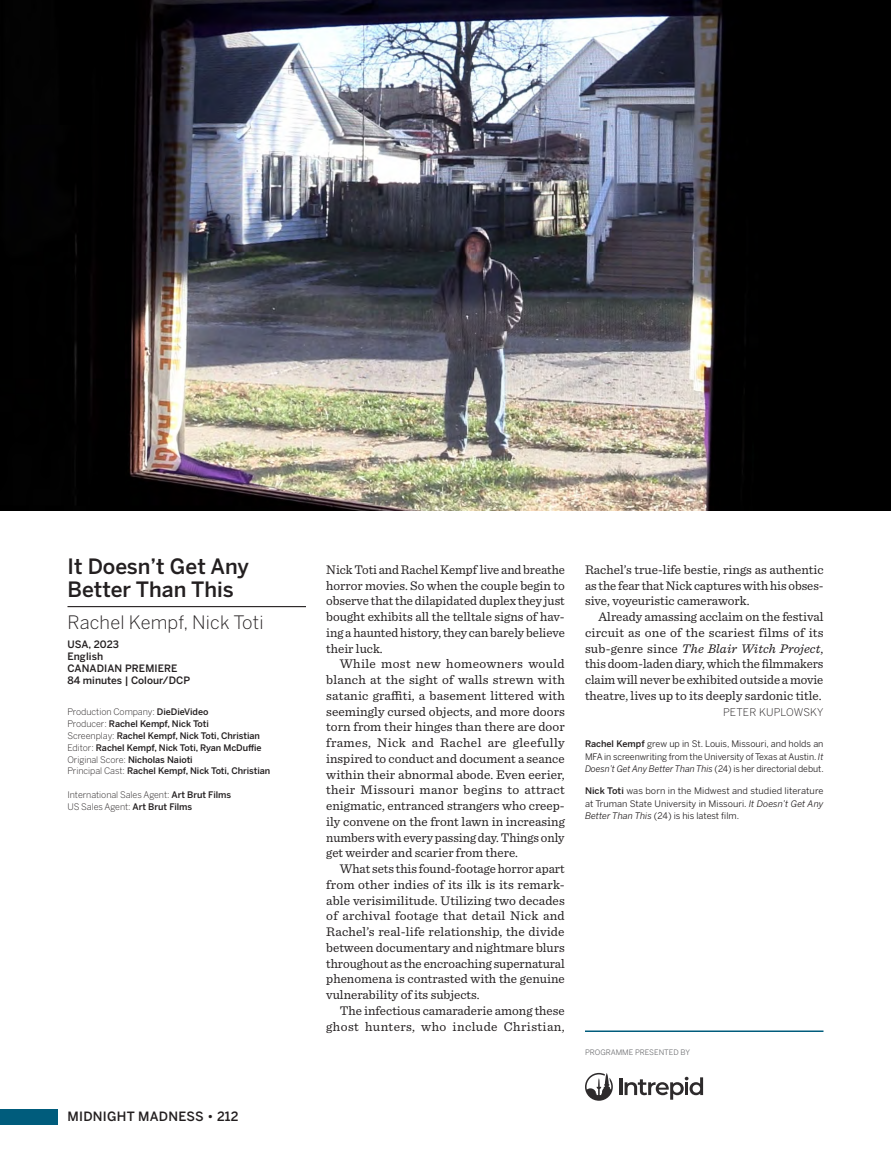
<style>
.page{position:relative;width:891px;height:1161px;background:#fff}
.page>*{position:absolute;margin:0;border:0;box-sizing:border-box;transform-origin:0 0}
.film_title{font:500 21px/23.7px "Benton Sans";color:#231f20}
.director{font:300 18.3px "Benton Sans";letter-spacing:.01em;color:#231f20}
.film_note_-_indent_new{font:13.2px/15.8px "Sentinel";color:#231f20;text-align:justify}
.film_note_-_no_indent_new{font:13.2px/15.8px "Sentinel";letter-spacing:-.005em;color:#231f20;text-align:justify}
.programme_name{font:500 12.75px "Benton Sans";letter-spacing:.02em;color:#231f20}
.author_programmer{font:300 10.5px "Benton Sans";letter-spacing:.02em;color:#231f20}
.language{font:500 10.2px "Benton Sans";letter-spacing:.01em;color:#231f20}
.time___format{font:500 10.2px "Benton Sans";color:#231f20}
.country___year{font:500 10.2px "Benton Sans";color:#231f20}
.director_bio{font:9px/12.6px "Benton Sans";letter-spacing:-.005em;color:#231f20;text-align:justify}
.distro{font:500 9px "Benton Sans";letter-spacing:-.005em;color:#231f20}
.distro-2{font:300 9px "Benton Sans";letter-spacing:-.005em;color:#231f20}
.sponsored_by{font:7.5px "Benton Sans";color:#6c6d70}
.s1{font-weight:500}
.s2{font-weight:300}
.s3{font-style:italic}
</style>
<div class="page">
<hr style="left:585px;top:1031px;width:239px;height:1px;background:#005c7c">
<hr style="left:619px;top:1078px;width:3px;height:17px;background:#2e2b2c">
<svg style="left:625px;top:1077px;width:78px;height:23px"></svg>
<svg style="left:585px;top:1073px;width:28px;height:28px"></svg>
<div style="left:0;top:1109px;width:57px;height:16px;background:#005c7c"></div>
<img style="left:0;top:0;width:891px;height:511px">
<hr style="left:68px;top:606px;width:238px;height:1px;background:#231f20">
<h1 class="film_title" style="left:68px;top:554px;width:183px">It Doesn’t Get Any<br>Better Than This</h1>
<h2 class="director" style="left:68px;top:611px;width:198px">Rachel Kempf, Nick Toti</h2>
<p class="country___year" style="left:68px;top:639px;width:53px">USA, 2023</p>
<p class="language" style="left:68px;top:651px;width:37px">English</p>
<p class="language" style="left:68px;top:662px;width:111px">CANADIAN PREMIERE</p>
<p class="time___format" style="left:68px;top:674px;width:124px">84 minutes | Colour/DCP</p>
<p class="distro-2" style="left:68px;top:707px;width:142px">Production Company: <span class="s1">DieDieVideo</span></p>
<p class="distro" style="left:68px;top:719px;width:143px"><span class="s2">Producer:</span> Rachel Kempf, Nick Toti</p>
<p class="distro" style="left:68px;top:730px;width:194px"><span class="s2">Screenplay:</span> Rachel Kempf, Nick Toti, Christian</p>
<p class="distro" style="left:68px;top:742px;width:195px"><span class="s2">Editor:</span> Rachel Kempf, Nick Toti, Ryan McDuffie</p>
<p class="distro-2" style="left:68px;top:754px;width:127px">Original Score: <span class="s1">Nicholas Naioti</span></p>
<p class="distro" style="left:68px;top:766px;width:204px"><span class="s2">Principal Cast:</span> Rachel Kempf, Nick Toti, Christian</p>
<p class="distro-2" style="left:68px;top:789px;width:165px">International Sales Agent: <span class="s1">Art Brut Films</span></p>
<p class="distro-2" style="left:68px;top:801px;width:126px">US Sales Agent: <span class="s1">Art Brut Films</span></p>
<p class="programme_name" style="left:68px;top:1109px;width:173px">MIDNIGHT MADNESS • 212</p>
<p class="film_note_-_no_indent_new" style="left:326px;top:561px;width:240px">Nick Toti and Rachel Kempf live and breathe horror movies. So when the couple begin to observe that the dilapidated duplex they just bought exhibits all the telltale signs of hav&shy;ing a haunted history, they can barely believe their luck.</p>
<p class="film_note_-_indent_new" style="left:326px;top:655px;width:240px;text-indent:14px">While most new homeowners would blanch at the sight of walls strewn with satanic graffiti, a basement littered with seemingly cursed objects, and more doors torn from their hinges than there are door frames, Nick and Rachel are gleefully inspired to conduct and document a seance within their abnormal abode. Even eerier, their Missouri manor begins to attract enigmatic, entranced strangers who creep&shy;ily convene on the front lawn in increasing numbers with every passing day. Things only get weirder and scarier from there.</p>
<p class="film_note_-_indent_new" style="left:326px;top:860px;width:240px;text-indent:14px">What sets this found-footage horror apart from other indies of its ilk is its remark&shy;able verisimilitude. Utilizing two decades of archival footage that detail Nick and Rachel’s real-life relationship, the divide between documentary and nightmare blurs throughout as the encroaching supernatural phenomena is contrasted with the genuine vulnerability of its subjects.</p>
<p class="film_note_-_indent_new" style="left:326px;top:1002px;width:240px;text-align:right">The infectious camaraderie among these ghost hunters, who include Christian,</p>
<p class="film_note_-_indent_new" style="left:585px;top:561px;width:240px">Rachel’s true-life bestie, rings as authentic as the fear that Nick captures with his obses&shy;sive, voyeuristic camerawork.</p>
<p class="film_note_-_indent_new" style="left:585px;top:608px;width:240px;text-indent:14px">Already amassing acclaim on the festival circuit as one of the scariest films of its sub-genre since <span class="s3">The Blair Witch Project</span>, this doom-laden diary, which the filmmakers claim will never be exhibited outside a movie theatre, lives up to its deeply sardonic title.</p>
<p class="author_programmer" style="left:723px;top:705px;width:102px">PETER KUPLOWSKY</p>
<p class="director_bio" style="left:585px;top:737px;width:240px"><span class="s1">Rachel Kempf</span> grew up in St. Louis, Missouri, and holds an MFA in screenwriting from the University of Texas at Austin. <span class="s3">It Doesn’t Get Any Better Than This</span> (24) is her directorial debut.</p>
<p class="director_bio" style="left:585px;top:785px;width:240px"><span class="s1">Nick Toti</span> was born in the Midwest and studied literature at Truman State University in Missouri. <span class="s3">It Doesn’t Get Any Better Than This</span> (24) is his latest film.</p>
<p class="sponsored_by" style="left:585px;top:1048px;width:107px">PROGRAMME PRESENTED BY</p>
</div>
